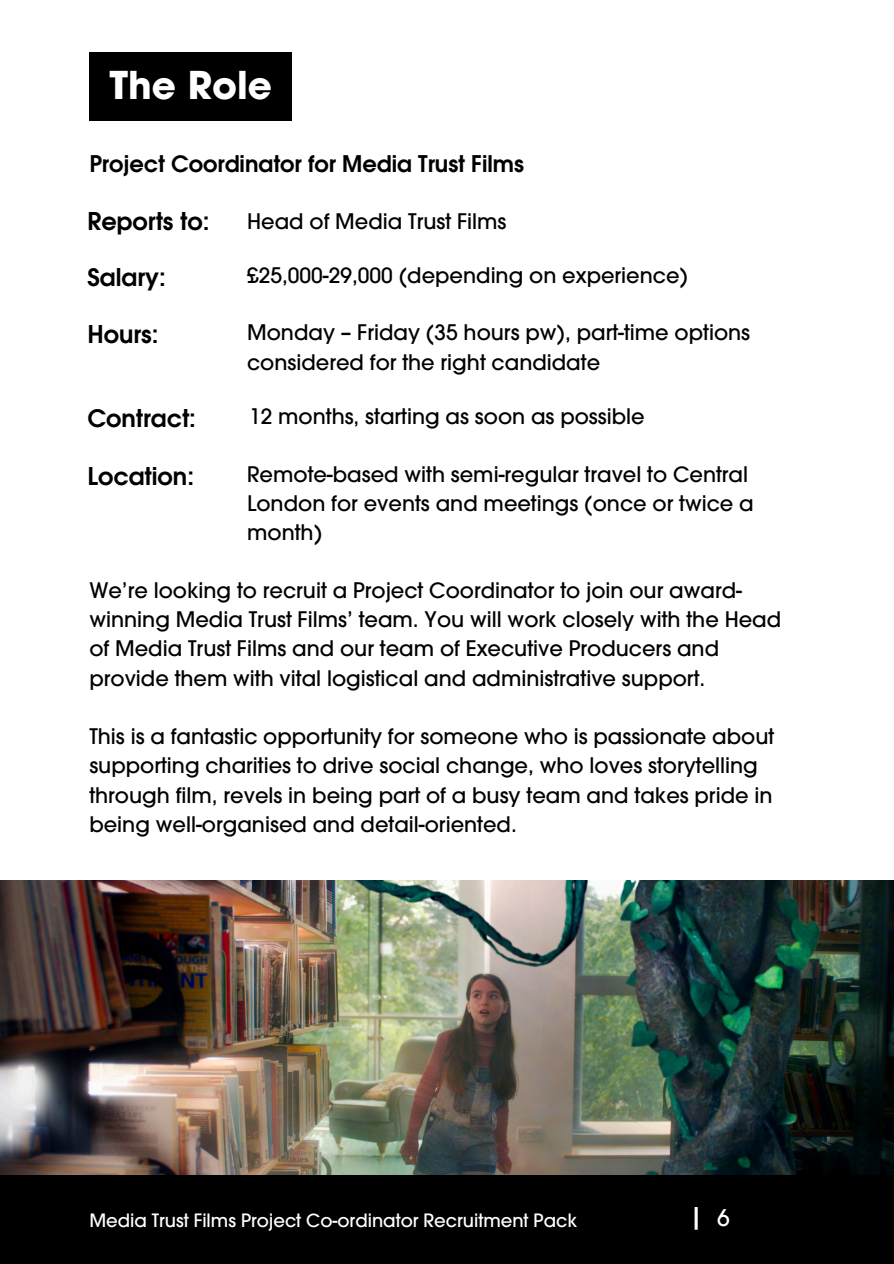
<style>
.page{position:relative;width:894px;height:1264px;background:#fff}
.page>*{position:absolute;margin:0;border:0;box-sizing:border-box;transform-origin:0 0}
.t1{font:700 37.5px "Avant Garde";color:#fff}
.t2{font:500 27px "Avant Garde";color:#fff}
.t3{font:600 24px "Avant Garde";color:#000}
.t4{font:600 22.5px "Avant Garde";color:#000}
.t5{font:500 22.5px "Avant Garde";color:#fff}
.t6{font:500 21px/29.2px "Avant Garde";color:#000}
.t7{font:500 18px "Avant Garde";color:#fff}
</style>
<div class="page">
<div style="left:90px;top:52px;width:202px;height:68px;background:#000"></div>
<div style="left:0;top:1174px;width:893px;height:89px;background:#000"></div>
<img style="left:0;top:880px;width:893px;height:294px">
<h1 class="t1" style="left:109px;top:61px;width:164px">The Role</h1>
<h3 class="t4" style="left:89px;top:149px;width:436px">Project Coordinator for Media Trust Films</h3>
<h2 class="t3" style="left:87px;top:205px;width:123px">Reports to:</h2>
<h2 class="t6" style="left:247px;top:207px;width:261px">Head of Media Trust Films</h2>
<h2 class="t3" style="left:87px;top:261px;width:80px">Salary:</h2>
<h2 class="t3" style="left:87px;top:318px;width:73px">Hours:</h2>
<h3 class="t6" style="left:247px;top:261px;width:442px">£25,000-29,000 (depending on experience)</h3>
<h2 class="t6" style="left:247px;top:318px;width:504px">Monday – Friday (35 hours pw), part-time options considered for the right candidate</h2>
<h3 class="t3" style="left:87px;top:402px;width:110px">Contract:</h3>
<h3 class="t6" style="left:249px;top:401px;width:397px">12 months, starting as soon as possible</h3>
<h2 class="t3" style="left:87px;top:460px;width:108px">Location:</h2>
<h3 class="t6" style="left:247px;top:459px;width:508px">Remote-based with semi-regular travel to Central<br>London for events and meetings (once or twice a month)</h3>
<h3 class="t6" style="left:89px;top:575px;width:693px">We’re looking to recruit a Project Coordinator to join our award&shy;winning Media Trust Films’ team. You will work closely with the Head of Media Trust Films and our team of Executive Producers and provide them with vital logistical and administrative support.</h3>
<h3 class="t6" style="left:89px;top:721px;width:686px">This is a fantastic opportunity for someone who is passionate about supporting charities to drive social change, who loves storytelling through film, revels in being part of a busy team and takes pride in being well-organised and detail-oriented.</h3>
<p class="t7" style="left:89px;top:1208px;width:489px">Media Trust Films Project Co-ordinator Recruitment Pack</p>
<p class="t2" style="left:688px;top:1200px;width:16px">|</p>
<p class="t5" style="left:717px;top:1202px;width:14px">6</p>
</div>
